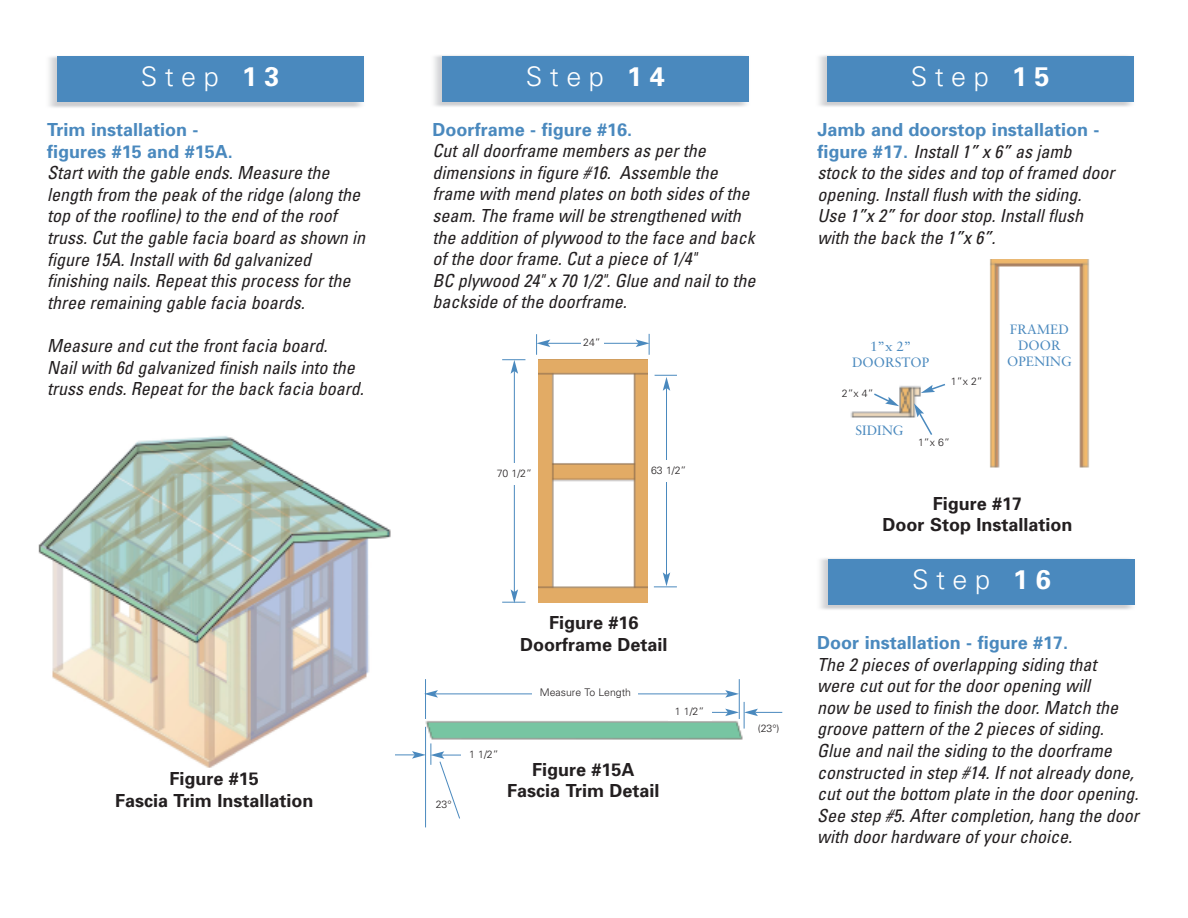
<style>
.page{position:relative;width:1188px;height:918px;background:#fff}
.page>*{position:absolute;margin:0;border:0;box-sizing:border-box;transform-origin:0 0}
.t1{font:300 27px "Univers";letter-spacing:.28em;color:#fff}
.t2{font:italic condensed 18px/21.6px "Univers";color:#231f20}
.t3{font:700 18px/21.6px "Univers";color:#231f20;text-align:center}
.t4{font:700 18px/21.6px "Univers";color:#4a89be}
.t5{font:13.5px/16.2px "Sabon";color:#4a89be;text-align:center}
.t6{font:300 10.5px "Univers";color:#231f20}
.s1{font-weight:700}
.s2{font-weight:700;font-style:normal;font-stretch:normal;color:#4a89be}
</style>
<div class="page">
<img style="left:434px;top:55px;width:315px;height:52px">
<div style="left:442px;top:56px;width:306px;height:46px;background:#4a89be"></div>
<img style="left:819px;top:55px;width:315px;height:52px">
<div style="left:827px;top:56px;width:306px;height:45px;background:#4a89be"></div>
<img style="left:425px;top:721px;width:318px;height:19px">
<hr style="left:435px;top:694px;width:293px;height:1px;background:#4a89be">
<svg style="left:424px;top:690px;width:14px;height:8px"></svg>
<hr style="left:739px;top:679px;width:1px;height:40px;background:#4a89be">
<hr style="left:425px;top:679px;width:1px;height:40px;background:#4a89be">
<hr style="left:685px;top:712px;width:43px;height:1px;background:#4a89be">
<hr style="left:425px;top:727px;width:1px;height:100px;background:#4a89be">
<svg style="left:395px;top:743px;width:66px;height:76px"></svg>
<svg style="left:725px;top:690px;width:57px;height:39px"></svg>
<hr style="left:548px;top:343px;width:90px;height:1px;background:#4a89be">
<svg style="left:636px;top:334px;width:14px;height:21px"></svg>
<svg style="left:536px;top:334px;width:14px;height:21px"></svg>
<div style="left:581px;top:333px;width:22px;height:20px;background:#fff"></div>
<hr style="left:514px;top:371px;width:1px;height:221px;background:#4a89be">
<svg style="left:502px;top:359px;width:23px;height:15px"></svg>
<svg style="left:502px;top:589px;width:23px;height:14px"></svg>
<div style="left:495px;top:463px;width:39px;height:22px;background:#fff"></div>
<hr style="left:666px;top:388px;width:1px;height:187px;background:#4a89be">
<svg style="left:655px;top:375px;width:22px;height:16px"></svg>
<svg style="left:654px;top:572px;width:23px;height:15px"></svg>
<div style="left:643px;top:461px;width:47px;height:21px;background:#fff"></div>
<div style="left:533px;top:683px;width:105px;height:21px;background:#fff"></div>
<div style="left:668px;top:704px;width:43px;height:17px;background:#fff"></div>
<div style="left:747px;top:721px;width:43px;height:17px;background:#fff"></div>
<img style="left:538px;top:359px;width:110px;height:243px">
<div style="left:828px;top:559px;width:307px;height:46px;background:#4a89be"></div>
<img style="left:49px;top:56px;width:315px;height:52px">
<div style="left:57px;top:56px;width:306px;height:46px;background:#4a89be"></div>
<img style="left:38px;top:436px;width:353px;height:332px">
<img style="left:990px;top:259px;width:99px;height:209px">
<img style="left:850px;top:386px;width:71px;height:32px">
<svg style="left:914px;top:403px;width:19px;height:32px"></svg>
<div style="left:837px;top:385px;width:41px;height:17px;background:#fff"></div>
<svg style="left:872px;top:392px;width:27px;height:14px"></svg>
<svg style="left:921px;top:383px;width:24px;height:10px"></svg>
<h1 class="t1" style="left:141px;top:67px;width:140px">Step <span class="s1">13</span></h1>
<p class="t4" style="left:47px;top:120px;width:187px">Trim installation - figures #15 and #15A.</p>
<p class="t2" style="left:47px;top:163px;width:320px">Start with the gable ends. Measure the length from the peak of the ridge (along the top of the roofline) to the end of the roof truss. Cut the gable facia board as shown in figure 15A. Install with 6d galvanized finishing nails. Repeat this process for the three remaining gable facia boards.</p>
<p class="t2" style="left:47px;top:336px;width:318px">Measure and cut the front facia board.<br>Nail with 6d galvanized finish nails into the truss ends. Repeat for the back facia board.</p>
<p class="t3" style="left:115px;top:770px;width:200px">Figure #15<br>Fascia Trim Installation</p>
<h1 class="t1" style="left:526px;top:67px;width:140px">Step <span class="s1">14</span></h1>
<h1 class="t1" style="left:911px;top:66px;width:140px">Step <span class="s1">15</span></h1>
<p class="t4" style="left:433px;top:120px;width:201px">Doorframe - figure #16.</p>
<p class="t2" style="left:433px;top:141px;width:324px">Cut all doorframe members as per the dimensions in figure #16. Assemble the frame with mend plates on both sides of the seam. The frame will be strengthened with the addition of plywood to the face and back of the door frame. Cut a piece of 1/4"<br>BC plywood 24" x 70 1/2". Glue and nail to the backside of the doorframe.</p>
<p class="t2" style="left:818px;top:120px;width:299px"><span class="s2">Jamb and doorstop installation - figure #17.</span> Install 1” x 6” as jamb stock to the sides and top of framed door opening. Install flush with the siding.<br>Use 1”x 2” for door stop. Install flush with the back the 1”x 6”.</p>
<p class="t6" style="left:583px;top:338px;width:19px">24”</p>
<p class="t6" style="left:497px;top:470px;width:37px">70 1/2”</p>
<p class="t6" style="left:651px;top:467px;width:37px">63 1/2”</p>
<p class="t6" style="left:436px;top:801px;width:17px">23°</p>
<p class="t3" style="left:520px;top:613px;width:149px">Figure #16<br>Doorframe Detail</p>
<p class="t6" style="left:540px;top:689px;width:93px">Measure To Length</p>
<p class="t6" style="left:469px;top:750px;width:31px">1 1/2”</p>
<p class="t3" style="left:507px;top:760px;width:154px">Figure #15A<br>Fascia Trim Detail</p>
<p class="t6" style="left:675px;top:708px;width:31px">1 1/2”</p>
<p class="t6" style="left:758px;top:724px;width:23px">(23°)</p>
<p class="t5" style="left:852px;top:339px;width:79px">1”x 2”<br>DOORSTOP</p>
<p class="t6" style="left:842px;top:389px;width:33px">2”x 4”</p>
<p class="t5" style="left:855px;top:423px;width:49px">SIDING</p>
<p class="t6" style="left:951px;top:378px;width:33px">1”x 2”</p>
<p class="t6" style="left:918px;top:439px;width:33px">1”x 6”</p>
<p class="t5" style="left:1007px;top:322px;width:66px">FRAMED<br>DOOR<br>OPENING</p>
<p class="t3" style="left:883px;top:494px;width:191px">Figure #17<br>Door Stop Installation</p>
<h1 class="t1" style="left:912px;top:569px;width:140px">Step <span class="s1">16</span></h1>
<p class="t4" style="left:817px;top:633px;width:253px">Door installation - figure #17.</p>
<p class="t2" style="left:817px;top:655px;width:323px">The 2 pieces of overlapping siding that<br>were cut out for the door opening will<br>now be used to finish the door. Match the groove pattern of the 2 pieces of siding.<br>Glue and nail the siding to the doorframe constructed in step #14. If not already done, cut out the bottom plate in the door opening.<br>See step #5. After completion, hang the door with door hardware of your choice.</p>
</div>
